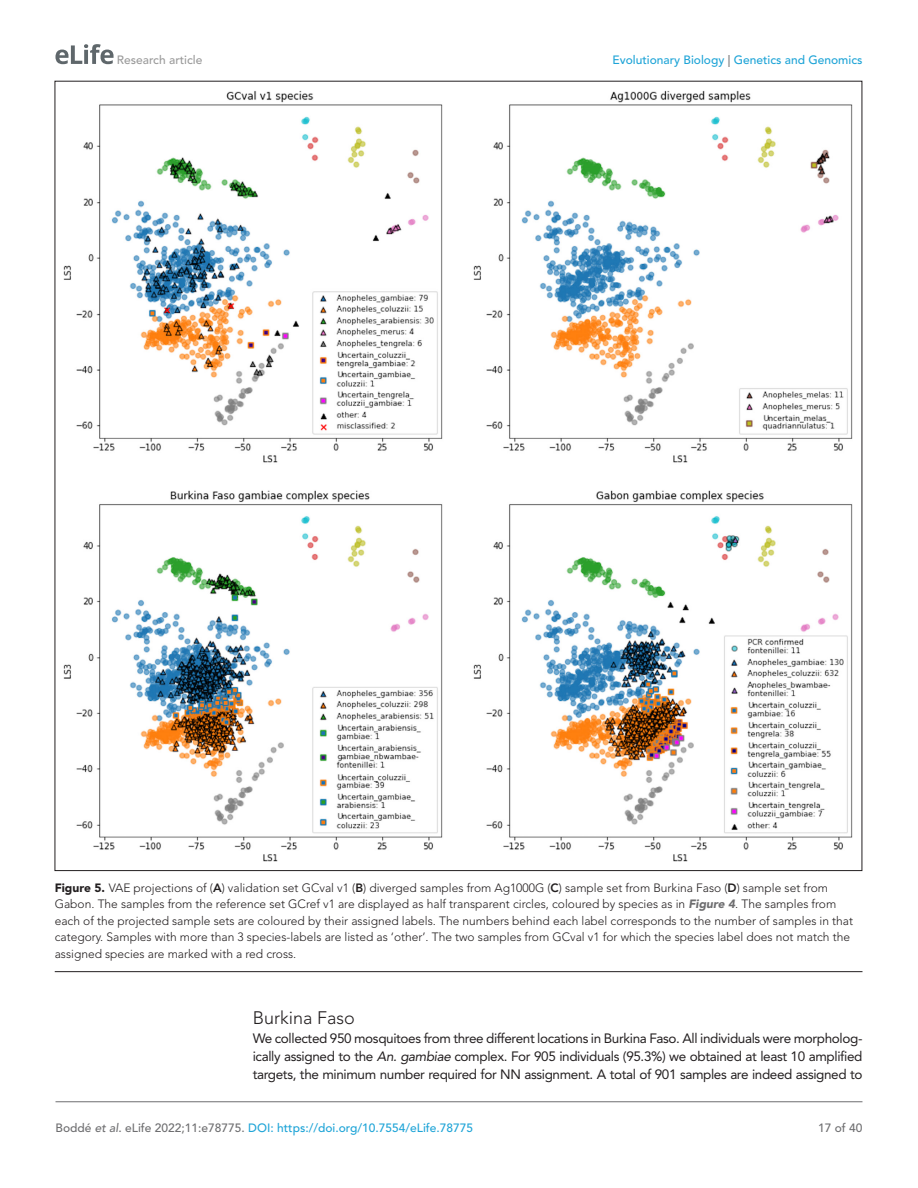
<style>
.page{position:relative;width:918px;height:1188px;background:#fff}
.page>*{position:absolute;margin:0;border:0;box-sizing:border-box;transform-origin:0 0}
.t1{font:300 18px "Avenir LT Std";color:#231f20}
.t2{font:13.5px/18px "Avenir LT Std";letter-spacing:-.025em;color:#231f20;text-align:justify}
.t3{font:300 12px/16.5px "Avenir LT Std";color:#231f20}
.t4{font:500 12px "Avenir LT Std";color:#1ea4d7}
.t5{font:500 12px "Avenir LT Std";color:#9a9a9a}
.t6{font:500 12px "Avenir LT Std";color:#6e6e70}
.s1{color:#6e6e70}
.s2{font-weight:900}
.s3{font-weight:800}
.s4{font-weight:900;font-style:italic;color:#6e6e70}
.s5{font-style:italic}
.s6{font-style:italic;color:#6e6e70}
</style>
<div class="page">
<svg style="left:55px;top:44px;width:59px;height:20px"></svg>
<hr style="left:56px;top:1101px;width:806px;height:1px;background:#6e6e70">
<hr style="left:55px;top:971px;width:807px;height:1px;background:#231f20">
<img style="left:64px;top:90px;width:789px;height:772px">
<p class="t5" style="left:117px;top:53px;width:87px">Research article</p>
<p class="t4" style="left:612px;top:53px;width:252px">Evolutionary Biology <span class="s1">|</span> Genetics and Genomics</p>
<p class="t3" style="left:55px;top:879px;width:800px"><span class="s2">Figure 5.</span> VAE projections of (<span class="s3">A</span>) validation set GCval v1 (<span class="s3">B</span>) diverged samples from Ag1000G (<span class="s3">C</span>) sample set from Burkina Faso (<span class="s3">D</span>) sample set from Gabon. The samples from the reference set GCref v1 are displayed as half transparent circles, coloured by species as in <span class="s4">Figure 4</span>. The samples from each of the projected sample sets are coloured by their assigned labels. The numbers behind each label corresponds to the number of samples in that category. Samples with more than 3 species-labels are listed as ‘other’. The two samples from GCval v1 for which the species label does not match the assigned species are marked with a red cross.</p>
<h1 class="t1" style="left:253px;top:1007px;width:104px">Burkina Faso</h1>
<p class="t2" style="left:253px;top:1030px;width:611px">We collected 950 mosquitoes from three different locations in Burkina Faso. All individuals were morpholog&shy;ically assigned to the <span class="s5">An. gambiae</span> complex. For 905 individuals (95.3%) we obtained at least 10 amplified targets, the minimum number required for NN assignment. A total of 901 samples are indeed assigned to</p>
<p class="t4" style="left:56px;top:1121px;width:419px"><span class="s1">Boddé</span> <span class="s6">et al</span><span class="s1">. eLife 2022;11:e78775.</span> DOI: https://doi.org/10.7554/eLife.78775</p>
<p class="t6" style="left:818px;top:1121px;width:46px">17 of 40</p>
</div>
